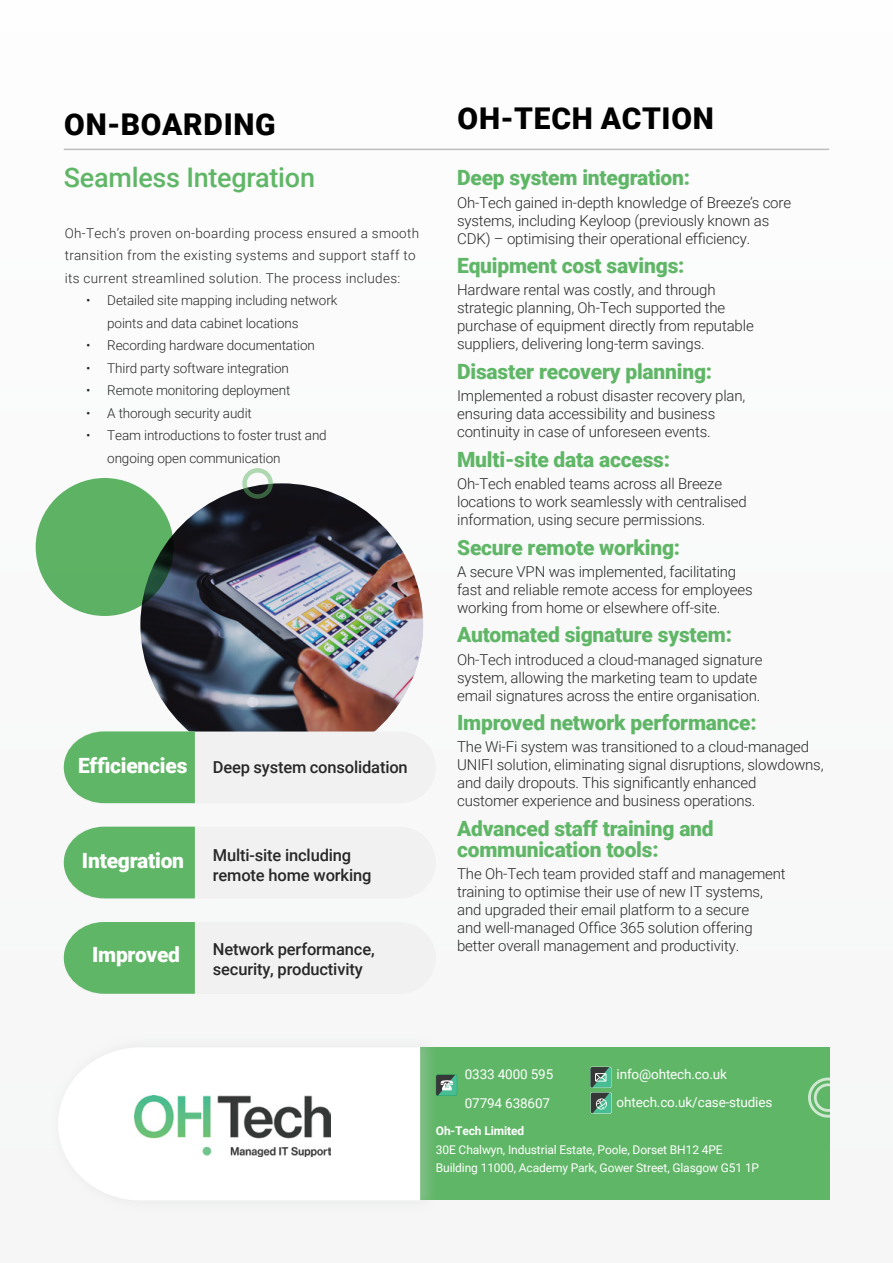
<style>
.page{position:relative;width:893px;height:1263px;background:#fafafa}
.page>*{position:absolute;margin:0;border:0;box-sizing:border-box;transform-origin:0 0}
.t1{font:900 30px "Roboto";letter-spacing:.025em;color:#000}
.t2{font:500 27px "Roboto";letter-spacing:-.01em;color:#60b667}
.t3{font:900 21px/21px "Roboto";letter-spacing:-.01em;color:#60b667}
.t4{font:900 21px "Roboto";letter-spacing:-.01em;color:#fff}
.t5{font:500 16.5px/20.2px "Roboto";letter-spacing:-.01em;color:#292829}
.t6{font:300 15px/18px "Roboto";letter-spacing:-.01em;color:#292829}
.t7{font:300 13.5px/22.5px "Roboto";letter-spacing:-.01em;color:#292829}
.t8{font:300 13.5px/22.5px "Roboto";letter-spacing:.025em;color:#292829}
.t9{font:13.5px "Roboto";letter-spacing:-.01em;color:#fff}
.t10{font:12px/18.6px "Roboto";letter-spacing:-.01em;color:#fff}
.t11{font:700 12px "Roboto";letter-spacing:-.01em;color:#fff}
</style>
<div class="page">
<div style="left:420px;top:1047px;width:409px;height:153px;background:#60b667"></div>
<svg style="left:808px;top:1077px;width:21px;height:41px"></svg>
<div style="left:49px;top:1033px;width:389px;height:181px;background:#d1d3d4;opacity:.3"></div>
<svg style="left:58px;top:1047px;width:362px;height:153px"></svg>
<img style="left:134px;top:1096px;width:196px;height:60px">
<div style="left:590px;top:1092px;width:22px;height:21px;background:#5cc39e;border-radius:2px"></div>
<div style="left:591px;top:1093px;width:20px;height:20px;background:#48bc92;border-radius:2px"></div>
<div style="left:590px;top:1067px;width:21px;height:21px;background:#48bc92;border-radius:2px"></div>
<svg style="left:436px;top:1074px;width:21px;height:22px"></svg>
<div style="left:436px;top:1075px;width:21px;height:21px;background:#48bc92;border-radius:2px"></div>
<svg style="left:436px;top:1075px;width:19px;height:21px"></svg>
<svg style="left:590px;top:1067px;width:20px;height:46px"></svg>
<img style="left:140px;top:483px;width:283px;height:283px;border-radius:141px">
<hr style="left:64px;top:149px;width:765px;height:1px;background:#bcbec0">
<div style="left:36px;top:478px;width:138px;height:138px;background:#60b667;border-radius:50%"></div>
<div style="left:64px;top:922px;width:372px;height:72px;background:#f1f1f2;border-radius:36px"></div>
<div style="left:64px;top:827px;width:372px;height:71px;background:#f1f1f2;border-radius:36px"></div>
<div style="left:64px;top:731px;width:372px;height:72px;background:#f1f1f2;border-radius:36px"></div>
<svg style="left:64px;top:922px;width:131px;height:72px;background:#6aba70"></svg>
<svg style="left:64px;top:827px;width:131px;height:71px;background:#69ba70"></svg>
<svg style="left:64px;top:731px;width:131px;height:72px;background:#6aba71"></svg>
<div style="left:242px;top:468px;width:31px;height:31px;border:4px solid #60b667;border-radius:50%"></div>
<h1 class="t1" style="left:64px;top:104px;width:213px">ON-BOARDING</h1>
<h2 class="t2" style="left:64px;top:158px;width:253px">Seamless Integration</h2>
<p class="t8" style="left:65px;top:221px;width:356px">Oh-Tech’s proven on-boarding process ensured a smooth transition from the existing systems and support staff to its current streamlined solution. The process includes:</p>
<p class="t7" style="left:107px;top:289px;width:232px;text-indent:-21px">• Detailed site mapping including network points and data cabinet locations</p>
<p class="t7" style="left:86px;top:334px;width:230px">• Recording hardware documentation</p>
<p class="t7" style="left:86px;top:356px;width:204px">• Third party software integration</p>
<p class="t7" style="left:86px;top:379px;width:206px">• Remote monitoring deployment</p>
<p class="t7" style="left:86px;top:401px;width:167px">• A thorough security audit</p>
<p class="t7" style="left:107px;top:424px;width:221px;text-indent:-21px">• Team introductions to foster trust and ongoing open communication</p>
<h3 class="t4" style="left:78px;top:751px;width:111px">Efficiencies</h3>
<p class="t5" style="left:213px;top:756px;width:196px">Deep system consolidation</p>
<h3 class="t4" style="left:82px;top:845px;width:104px">Integration</h3>
<h3 class="t4" style="left:92px;top:939px;width:90px">Improved</h3>
<p class="t5" style="left:213px;top:844px;width:160px">Multi-site including remote home working</p>
<p class="t5" style="left:213px;top:938px;width:163px">Network performance, security, productivity</p>
<h1 class="t1" style="left:458px;top:98px;width:258px">OH-TECH ACTION</h1>
<h3 class="t3" style="left:457px;top:167px;width:234px">Deep system integration:</h3>
<p class="t6" style="left:457px;top:193px;width:336px">Oh-Tech gained in-depth knowledge of Breeze’s core systems, including Keyloop (previously known as<br>CDK) – optimising their operational efficiency.</p>
<h3 class="t3" style="left:457px;top:254px;width:229px">Equipment cost savings:</h3>
<p class="t6" style="left:457px;top:281px;width:298px">Hardware rental was costly, and through strategic planning, Oh-Tech supported the purchase of equipment directly from reputable suppliers, delivering long-term savings.</p>
<h3 class="t3" style="left:457px;top:360px;width:257px">Disaster recovery planning:</h3>
<p class="t6" style="left:457px;top:386px;width:290px">Implemented a robust disaster recovery plan, ensuring data accessibility and business continuity in case of unforeseen events.</p>
<h3 class="t3" style="left:457px;top:448px;width:214px">Multi-site data access:</h3>
<p class="t6" style="left:457px;top:474px;width:291px">Oh-Tech enabled teams across all Breeze locations to work seamlessly with centralised information, using secure permissions.</p>
<h3 class="t3" style="left:457px;top:536px;width:225px">Secure remote working:</h3>
<p class="t6" style="left:457px;top:562px;width:297px">A secure VPN was implemented, facilitating fast and reliable remote access for employees working from home or elsewhere off-site.</p>
<h3 class="t3" style="left:457px;top:623px;width:276px">Automated signature system:</h3>
<p class="t6" style="left:457px;top:650px;width:307px">Oh-Tech introduced a cloud-managed signature system, allowing the marketing team to update email signatures across the entire organisation.</p>
<h3 class="t3" style="left:457px;top:711px;width:301px">Improved network performance:</h3>
<p class="t6" style="left:457px;top:737px;width:368px">The Wi-Fi system was transitioned to a cloud-managed UNIFI solution, eliminating signal disruptions, slowdowns, and daily dropouts. This significantly enhanced<br>customer experience and business operations.</p>
<h3 class="t3" style="left:457px;top:817px;width:258px">Advanced staff training and communication tools:</h3>
<p class="t6" style="left:457px;top:864px;width:330px">The Oh-Tech team provided staff and management training to optimise their use of new IT systems, and upgraded their email platform to a secure<br>and well-managed Office 365 solution offering better overall management and productivity.</p>
<p class="t9" style="left:465px;top:1065px;width:90px">0333 4000 595</p>
<p class="t9" style="left:617px;top:1065px;width:112px">info@ohtech.co.uk</p>
<p class="t9" style="left:465px;top:1093px;width:87px">07794 638607</p>
<p class="t9" style="left:617px;top:1092px;width:157px">ohtech.co.uk/case-studies</p>
<p class="t11" style="left:436px;top:1122px;width:90px">Oh-Tech Limited</p>
<p class="t10" style="left:436px;top:1140px;width:325px">30E Chalwyn, Industrial Estate, Poole, Dorset BH12 4PE<br>Building 11000, Academy Park, Gower Street, Glasgow G51 1P</p>
</div>
